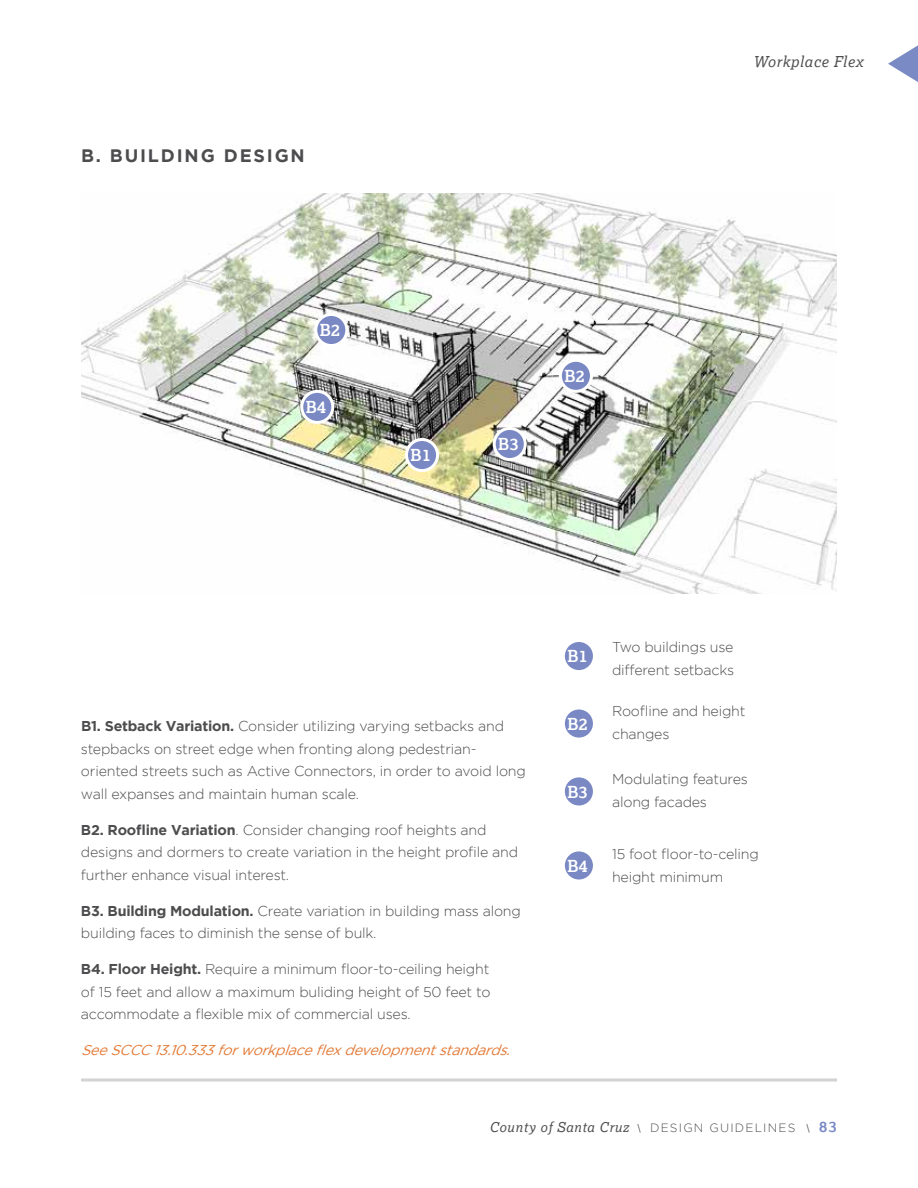
<style>
.page{position:relative;width:918px;height:1188px;background:#fff}
.page>*{position:absolute;margin:0;border:0;box-sizing:border-box;transform-origin:0 0}
.t1{font:700 18px "Gotham";letter-spacing:.1em;color:#4d4d4f}
.t2{font:700 16.5px "Lexia";color:#fff}
.t3{font:italic 15px "Lexia";letter-spacing:.05em;color:#4d4d4f}
.t4{font:300 14.25px/22.5px "Gotham";letter-spacing:-.015em;color:#4d4d4f}
.t5{font:italic 14.25px "Gotham";color:#e37834}
.t6{font:italic 13.5px "Lexia";letter-spacing:.05em;color:#4d4d4f}
.s1{font-weight:700}
.s2{font-family:"Minion Pro";font-style:normal;font-size:12px}
.s3{font-family:"Gotham";font-weight:300;font-style:normal;font-size:12px}
.s4{font-weight:700;font-style:normal;font-size:15px;color:#798ac5}
</style>
<div class="page">
<hr style="left:81px;top:1078px;width:756px;height:4px;background:#dcddde">
<svg style="left:888px;top:45px;width:30px;height:37px"></svg>
<img style="left:81px;top:194px;width:756px;height:400px">
<div style="left:563px;top:641px;width:31px;height:31px;background:#7a89c4;border-radius:50%"></div>
<div style="left:562px;top:639px;width:34px;height:34px;border:3px solid #fff;border-radius:50%"></div>
<div style="left:560px;top:360px;width:31px;height:31px;background:#7a89c4;border-radius:50%"></div>
<div style="left:559px;top:359px;width:34px;height:34px;border:3px solid #fff;border-radius:50%"></div>
<div style="left:563px;top:708px;width:31px;height:31px;background:#7a89c4;border-radius:50%"></div>
<div style="left:562px;top:707px;width:34px;height:34px;border:3px solid #fff;border-radius:50%"></div>
<div style="left:563px;top:776px;width:31px;height:31px;background:#7a89c4;border-radius:50%"></div>
<div style="left:562px;top:774px;width:34px;height:34px;border:3px solid #fff;border-radius:50%"></div>
<div style="left:406px;top:440px;width:32px;height:31px;background:#7a89c4;border-radius:50%"></div>
<div style="left:405px;top:438px;width:34px;height:34px;border:3px solid #fff;border-radius:50%"></div>
<div style="left:494px;top:428px;width:31px;height:32px;background:#7a89c4;border-radius:50%"></div>
<div style="left:493px;top:427px;width:34px;height:34px;border:3px solid #fff;border-radius:50%"></div>
<div style="left:302px;top:391px;width:31px;height:31px;background:#7a89c4;border-radius:50%"></div>
<div style="left:300px;top:390px;width:34px;height:34px;border:3px solid #fff;border-radius:50%"></div>
<div style="left:563px;top:850px;width:31px;height:31px;background:#7a89c4;border-radius:50%"></div>
<div style="left:562px;top:848px;width:34px;height:35px;border:3px solid #fff;border-radius:50%"></div>
<div style="left:316px;top:314px;width:31px;height:32px;background:#7a89c4;border-radius:50%"></div>
<div style="left:314px;top:313px;width:34px;height:34px;border:3px solid #fff;border-radius:50%"></div>
<p class="t1" style="left:81px;top:145px;width:225px">B. BUILDING DESIGN</p>
<p class="t2" style="left:320px;top:320px;width:22px">B2</p>
<p class="t2" style="left:306px;top:397px;width:22px">B4</p>
<p class="t2" style="left:411px;top:445px;width:22px">B1</p>
<p class="t2" style="left:498px;top:434px;width:22px">B3</p>
<p class="t2" style="left:564px;top:366px;width:22px">B2</p>
<p class="t3" style="left:753px;top:52px;width:112px">Workplace Flex</p>
<p class="t4" style="left:81px;top:715px;width:446px"><span class="s1">B1. Setback Variation.</span> Consider utilizing varying setbacks and stepbacks on street edge when fronting along pedestrian&shy;oriented streets such as Active Connectors, in order to avoid long wall expanses and maintain human scale.</p>
<p class="t4" style="left:81px;top:818px;width:439px"><span class="s1">B2. Roofline Variation</span>. Consider changing roof heights and designs and dormers to create variation in the height profile and further enhance visual interest.</p>
<p class="t4" style="left:81px;top:899px;width:441px"><span class="s1">B3. Building Modulation.</span> Create variation in building mass along building faces to diminish the sense of bulk.</p>
<p class="t4" style="left:81px;top:958px;width:411px;text-align:justify"><span class="s1">B4. Floor Height.</span> Require a minimum floor-to-ceiling height of 15 feet and allow a maximum buliding height of 50 feet to accommodate a flexible mix of commercial uses.</p>
<p class="t5" style="left:81px;top:1042px;width:436px">SeeSCCC13.10.333forworkplaceflexdevelopmentstandards.</p>
<p class="t2" style="left:567px;top:646px;width:22px">B1</p>
<p class="t2" style="left:567px;top:713px;width:22px">B2</p>
<p class="t2" style="left:567px;top:781px;width:22px">B3</p>
<p class="t4" style="left:612px;top:636px;width:124px">Two buildings use different setbacks</p>
<p class="t4" style="left:612px;top:700px;width:135px">Roofline and height changes</p>
<p class="t4" style="left:612px;top:768px;width:137px">Modulating features along facades</p>
<p class="t2" style="left:567px;top:855px;width:22px">B4</p>
<p class="t4" style="left:612px;top:843px;width:148px">15 foot floor-to-celing height minimum</p>
<p class="t6" style="left:489px;top:1118px;width:349px">County of Santa Cruz <span class="s2">\</span> <span class="s3">DESIGN GUIDELINES</span> <span class="s2">\</span> <span class="s4">83</span></p>
</div>
